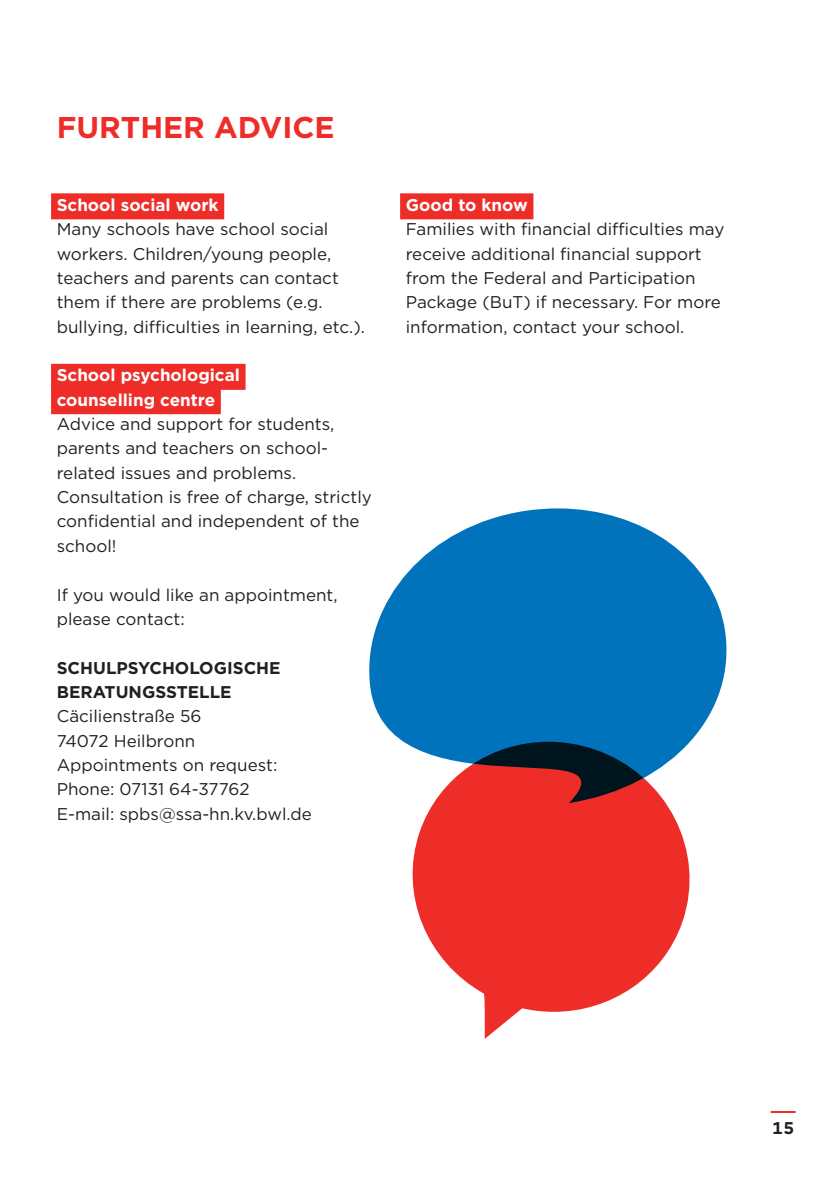
<style>
.page{position:relative;width:840px;height:1191px;background:#fff}
.page>*{position:absolute;margin:0;border:0;box-sizing:border-box;transform-origin:0 0}
.t1{font:700 30px "Gotham";color:#ee2d28}
.t2{font:17px/24.4px "Gotham";color:#231f20}
.t3{font:700 17px/24.4px "Gotham";color:#fff}
.t4{font:700 17px/24.4px "Gotham";color:#231f20}
</style>
<div class="page">
<div style="left:51px;top:193px;width:173px;height:26px;background:#ee2d28"></div>
<div style="left:51px;top:364px;width:194px;height:26px;background:#ee2d28"></div>
<div style="left:51px;top:388px;width:170px;height:26px;background:#ee2d28"></div>
<div style="left:400px;top:193px;width:133px;height:26px;background:#ee2d28"></div>
<hr style="left:770px;top:1111px;width:25px;height:2px;background:#ee2d28">
<svg style="left:412px;top:805px;width:278px;height:234px;fill:#ee2d28"></svg>
<svg style="left:369px;top:508px;width:358px;height:297px;fill:#0073bc"></svg>
<h1 class="t1" style="left:57px;top:107px;width:279px">FURTHER ADVICE</h1>
<p class="t3" style="left:57px;top:192px;width:163px">School social work</p>
<p class="t2" style="left:57px;top:217px;width:309px">Many schools have school social workers. Children/young people, teachers and parents can contact them if there are problems (e.g. bullying, difficulties in learning, etc.).</p>
<p class="t3" style="left:57px;top:363px;width:184px">School psychological counselling centre</p>
<p class="t2" style="left:57px;top:411px;width:316px">Advice and support for students, parents and teachers on school&shy;related issues and problems.<br>Consultation is free of charge, strictly confidential and independent of the school!</p>
<p class="t2" style="left:57px;top:582px;width:282px">If you would like an appointment, please contact:</p>
<p class="t4" style="left:57px;top:655px;width:225px">SCHULPSYCHOLOGISCHE<br>BERATUNGSSTELLE</p>
<p class="t2" style="left:57px;top:703px;width:256px">Cäcilienstraße 56<br>74072 Heilbronn<br>Appointments on request:<br>Phone: 07131 64-37762<br>E-mail: spbs@ssa-hn.kv.bwl.de</p>
<p class="t3" style="left:405px;top:192px;width:123px">Good to know</p>
<p class="t2" style="left:405px;top:217px;width:320px">Families with financial difficulties may receive additional financial support from the Federal and Participation Package (BuT) if necessary. For more information, contact your school.</p>
<p class="t4" style="left:772px;top:1115px;width:23px">15</p>
</div>
